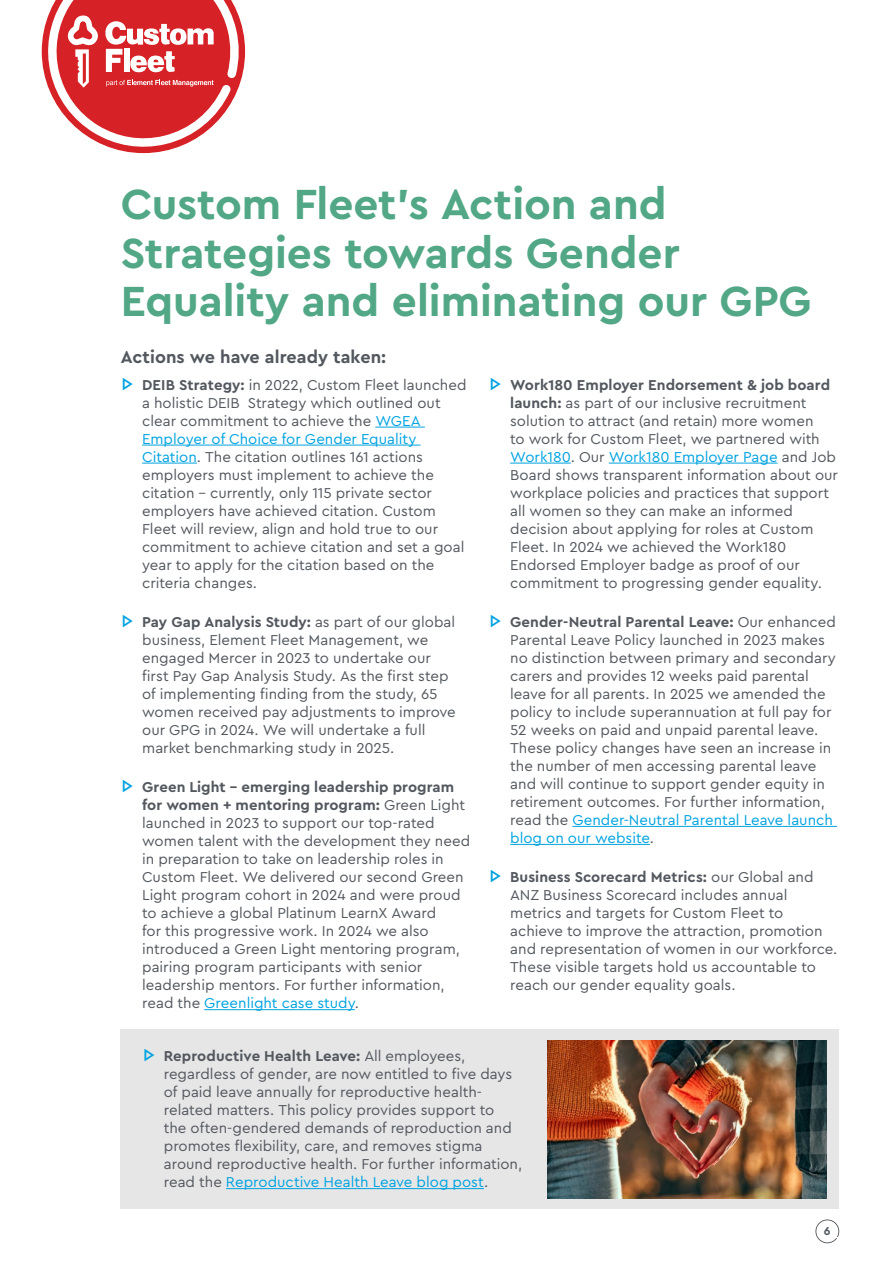
<style>
.page{position:relative;width:893px;height:1263px;background:#fff}
.page>*{position:absolute;margin:0;border:0;box-sizing:border-box;transform-origin:0 0}
.t1{font:700 44.1px/48.8px "Cera Pro";color:#52a886}
.t2{font:700 18px "Cera Pro";letter-spacing:.005em;color:#53585f}
.t3{font:15px/18px "Cera Pro";color:#53585f}
.t4{font:700 12px "Cera Pro";color:#53585f}
.s1{font-weight:500;font-size:18px;color:#00a3e0}
.s2{font-weight:700}
.s3{color:#00a3e0}
</style>
<div class="page">
<svg style="left:815px;top:1219px;width:24px;height:24px"></svg>
<div style="left:121px;top:1029px;width:718px;height:180px;background:#e7e6e7"></div>
<hr style="left:375px;top:427px;width:50px;height:1px;background:#00a3e0">
<hr style="left:142px;top:445px;width:279px;height:1px;background:#00a3e0">
<hr style="left:142px;top:463px;width:55px;height:1px;background:#00a3e0">
<hr style="left:204px;top:1009px;width:151px;height:1px;background:#00a3e0">
<hr style="left:510px;top:463px;width:61px;height:1px;background:#00a3e0">
<hr style="left:609px;top:463px;width:169px;height:1px;background:#00a3e0">
<hr style="left:572px;top:826px;width:265px;height:1px;background:#00a3e0">
<hr style="left:510px;top:844px;width:140px;height:1px;background:#00a3e0">
<svg style="left:42px;top:0;width:203px;height:153px"></svg>
<img style="left:548px;top:1041px;width:279px;height:157px">
<hr style="left:226px;top:1188px;width:258px;height:1px;background:#00a3e0">
<h1 class="t1" style="left:121px;top:178px;width:692px">Custom Fleet’s Action and<br>Strategies towards Gender<br>Equality and eliminating our GPG</h1>
<p class="t2" style="left:121px;top:345px;width:267px">Actions we have already taken:</p>
<p class="t3" style="left:142px;top:375px;width:326px;text-indent:-21px"><span class="s1">▷</span> <span class="s2">DEIB Strategy:</span> in 2022, Custom Fleet launched a holistic DEIB Strategy which outlined out clear commitment to achieve the <span class="s3">WGEA Employer of Choice for Gender Equality Citation</span>. The citation outlines 161 actions employers must implement to achieve the citation – currently, only 115 private sector employers have achieved citation. Custom Fleet will review, align and hold true to our commitment to achieve citation and set a goal year to apply for the citation based on the criteria changes.</p>
<p class="t3" style="left:142px;top:612px;width:315px;text-indent:-21px"><span class="s1">▷</span> <span class="s2">Pay Gap Analysis Study:</span> as part of our global business, Element Fleet Management, we engaged Mercer in 2023 to undertake our first Pay Gap Analysis Study. As the first step of implementing finding from the study, 65 women received pay adjustments to improve our GPG in 2024. We will undertake a full market benchmarking study in 2025.</p>
<p class="t3" style="left:142px;top:777px;width:330px;text-indent:-21px"><span class="s1">▷</span> <span class="s2">Green Light – emerging leadership program for women + mentoring program:</span> Green Light launched in 2023 to support our top-rated women talent with the development they need in preparation to take on leadership roles in Custom Fleet. We delivered our second Green Light program cohort in 2024 and were proud to achieve a global Platinum LearnX Award<br>for this progressive work. In 2024 we also introduced a Green Light mentoring program, pairing program participants with senior leadership mentors. For further information, read the <span class="s3">Greenlight case study</span>.</p>
<p class="t3" style="left:510px;top:375px;width:329px;text-indent:-21px"><span class="s1">▷</span> <span class="s2">Work180 Employer Endorsement &amp; job board launch:</span> as part of our inclusive recruitment solution to attract (and retain) more women<br>to work for Custom Fleet, we partnered with <span class="s3">Work180</span>. Our <span class="s3">Work180 Employer Page</span> and Job Board shows transparent information about our workplace policies and practices that support all women so they can make an informed decision about applying for roles at Custom Fleet. In 2024 we achieved the Work180<br>Endorsed Employer badge as proof of our commitment to progressing gender equality.</p>
<p class="t3" style="left:510px;top:612px;width:327px;text-indent:-21px"><span class="s1">▷</span> <span class="s2">Gender-Neutral Parental Leave:</span> Our enhanced Parental Leave Policy launched in 2023 makes no distinction between primary and secondary carers and provides 12 weeks paid parental leave for all parents. In 2025 we amended the policy to include superannuation at full pay for 52 weeks on paid and unpaid parental leave.<br>These policy changes have seen an increase in the number of men accessing parental leave and will continue to support gender equity in retirement outcomes. For further information, read the <span class="s3">Gender-Neutral Parental Leave launch blog on our website</span>.</p>
<p class="t3" style="left:510px;top:867px;width:329px;text-indent:-21px"><span class="s1">▷</span> <span class="s2">Business Scorecard Metrics:</span> our Global and ANZ Business Scorecard includes annual metrics and targets for Custom Fleet to achieve to improve the attraction, promotion and representation of women in our workforce.<br>These visible targets hold us accountable to reach our gender equality goals.</p>
<p class="t3" style="left:164px;top:1046px;width:360px;text-indent:-21px"><span class="s1">▷</span> <span class="s2">Reproductive Health Leave:</span> All employees, regardless of gender, are now entitled to five days of paid leave annually for reproductive health&shy;related matters. This policy provides support to<br>the often-gendered demands of reproduction and promotes flexibility, care, and removes stigma around reproductive health. For further information, read the <span class="s3">Reproductive Health Leave blog post</span>.</p>
<p class="t4" style="left:824px;top:1223px;width:8px">6</p>
</div>
